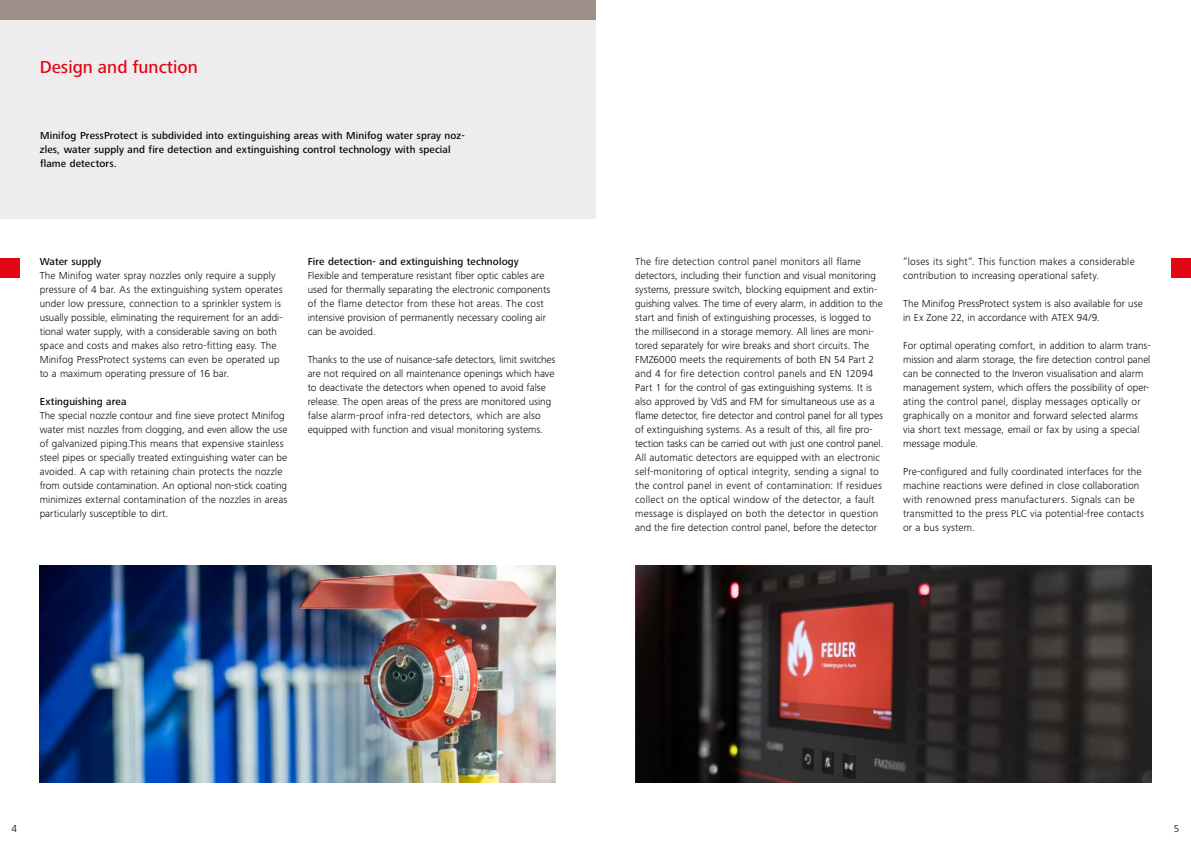
<style>
.page{position:relative;width:1191px;height:842px;background:#fff}
.page>*{position:absolute;margin:0;border:0;box-sizing:border-box;transform-origin:0 0}
.t1{font:500 18px "Frutiger Next Pro";color:#e30613}
.t2{font:300 10.5px/14px "Frutiger Next Pro";letter-spacing:.005em;color:#000}
.t3{font:500 10.5px/14px "Frutiger Next Pro";letter-spacing:.01em;color:#000}
</style>
<div class="page">
<div style="left:0;top:0;width:595px;height:218px;background:#ededed"></div>
<div style="left:0;top:0;width:595px;height:20px;background:#9c8f87"></div>
<img style="left:40px;top:566px;width:516px;height:216px">
<img style="left:635px;top:566px;width:516px;height:216px">
<div style="left:0;top:258px;width:20px;height:20px;background:#e30613"></div>
<div style="left:1171px;top:258px;width:20px;height:20px;background:#e30613"></div>
<h1 class="t1" style="left:40px;top:56px;width:160px">Design and function</h1>
<p class="t3" style="left:40px;top:128px;width:426px">Minifog PressProtect is subdivided into extinguishing areas with Minifog water spray noz&shy;zles, water supply and fire detection and extinguishing control technology with special flame detectors.</p>
<p class="t3" style="left:40px;top:254px;width:63px">Water supply</p>
<p class="t2" style="left:40px;top:268px;width:245px">The Minifog water spray nozzles only require a supply pressure of 4 bar. As the extinguishing system operates under low pressure, connection to a sprinkler system is usually possible, eliminating the requirement for an addi&shy;tional water supply, with a considerable saving on both space and costs and makes also retro-fitting easy. The Minifog PressProtect systems can even be operated up to a maximum operating pressure of 16 bar.</p>
<p class="t3" style="left:40px;top:394px;width:88px">Extinguishing area</p>
<p class="t2" style="left:40px;top:408px;width:249px">The special nozzle contour and fine sieve protect Minifog water mist nozzles from clogging, and even allow the use of galvanized piping.This means that expensive stainless steel pipes or specially treated extinguishing water can be avoided. A cap with retaining chain protects the nozzle from outside contamination. An optional non-stick coating minimizes external contamination of the nozzles in areas particularly susceptible to dirt.</p>
<p class="t3" style="left:308px;top:254px;width:213px">Fire detection- and extinguishing technology</p>
<p class="t2" style="left:308px;top:268px;width:244px">Flexible and temperature resistant fiber optic cables are used for thermally separating the electronic components of the flame detector from these hot areas. The cost intensive provision of permanently necessary cooling air can be avoided.</p>
<p class="t2" style="left:308px;top:352px;width:249px">Thanks to the use of nuisance-safe detectors, limit switches are not required on all maintenance openings which have to deactivate the detectors when opened to avoid false release. The open areas of the press are monitored using false alarm-proof infra-red detectors, which are also equipped with function and visual monitoring systems.</p>
<p class="t2" style="left:635px;top:254px;width:249px">The fire detection control panel monitors all flame detectors, including their function and visual monitoring systems, pressure switch, blocking equipment and extin&shy;guishing valves. The time of every alarm, in addition to the start and finish of extinguishing processes, is logged to the millisecond in a storage memory. All lines are moni&shy;tored separately for wire breaks and short circuits. The FMZ6000 meets the requirements of both EN 54 Part 2 and 4 for fire detection control panels and EN 12094<br>Part 1 for the control of gas extinguishing systems. It is also approved by VdS and FM for simultaneous use as a flame detector, fire detector and control panel for all types of extinguishing systems. As a result of this, all fire pro&shy;tection tasks can be carried out with just one control panel.<br>All automatic detectors are equipped with an electronic self-monitoring of optical integrity, sending a signal to the control panel in event of contamination: If residues collect on the optical window of the detector, a fault message is displayed on both the detector in question and the fire detection control panel, before the detector</p>
<p class="t2" style="left:903px;top:254px;width:233px">“loses its sight“. This function makes a considerable contribution to increasing operational safety.</p>
<p class="t2" style="left:903px;top:296px;width:241px">The Minifog PressProtect system is also available for use in Ex Zone 22, in accordance with ATEX 94/9.</p>
<p class="t2" style="left:903px;top:338px;width:249px">For optimal operating comfort, in addition to alarm trans&shy;mission and alarm storage, the fire detection control panel can be connected to the Inveron visualisation and alarm management system, which offers the possibility of oper&shy;ating the control panel, display messages optically or graphically on a monitor and forward selected alarms via short text message, email or fax by using a special message module.</p>
<p class="t2" style="left:903px;top:464px;width:242px">Pre-configured and fully coordinated interfaces for the machine reactions were defined in close collaboration with renowned press manufacturers. Signals can be transmitted to the press PLC via potential-free contacts or a bus system.</p>
<p class="t2" style="left:11px;top:821px;width:7px">4</p>
<p class="t2" style="left:1174px;top:821px;width:7px">5</p>
</div>
